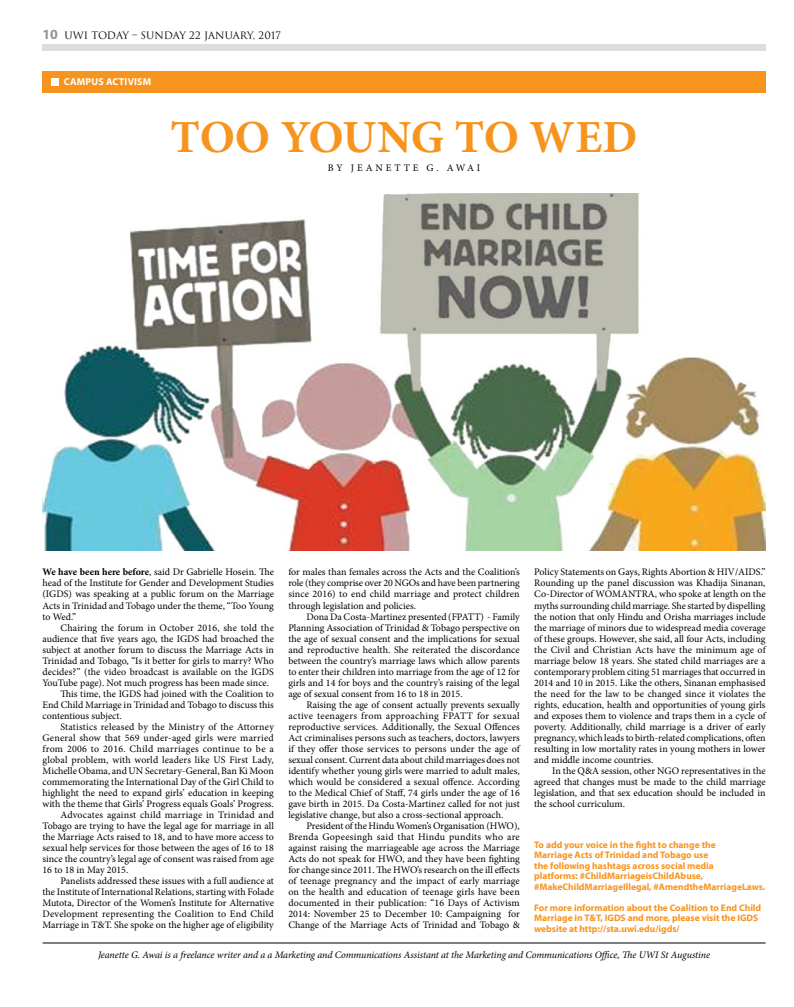
<style>
.page{position:relative;width:794px;height:1007px;background:#fff}
.page>*{position:absolute;margin:0;border:0;box-sizing:border-box;transform-origin:0 0}
.t1{font:700 46px "Minion Pro";letter-spacing:-.01em;color:#f7941e}
.t2{font:10px/11px "Minion Pro";color:#000;text-align:justify}
.t3{font:10px "Minion Pro";letter-spacing:.02em;color:#000}
.t4{font:italic 10px "Minion Pro";letter-spacing:-.01em;color:#000}
.t5{font:10px "Minion Pro";letter-spacing:.025em;color:#000}
.t6{font:10px "Trajan";color:#000}
.t7{font:10px "Minion Pro";letter-spacing:.29em;color:#000}
.t8{font:700 10px "Myriad Pro";letter-spacing:.02em;color:#fff}
.t9{font:700 9.5px/10.5px "Myriad Pro";color:#f7941e}
.s1{font-family:"Myriad Pro";font-weight:700;font-size:14px;color:#939598}
.s2{font-weight:700}
</style>
<div class="page">
<div style="left:42px;top:44px;width:723px;height:7px;background:#dcddde"></div>
<div style="left:42px;top:71px;width:723px;height:21px;background:#f7941e"></div>
<div style="left:52px;top:78px;width:7px;height:8px;background:#fff"></div>
<hr style="left:42px;top:942px;width:723px;height:1px;background:#000">
<img style="left:42px;top:193px;width:723px;height:357px">
<p class="t6" style="left:42px;top:29px;width:240px"><span class="s1">10</span> UWI TODAY – SUNDAY 22 JANUARY, 2017</p>
<p class="t8" style="left:64px;top:75px;width:89px">CAMPUS ACTIVISM</p>
<h1 class="t1" style="left:171px;top:105px;width:468px">TOO YOUNG TO WED</h1>
<p class="t7" style="left:328px;top:161px;width:154px">BY JEANETTE G. AWAI</p>
<p class="t2" style="left:42px;top:566px;width:233px"><span class="s2">We have been here before</span>, said Dr Gabrielle Hosein. The head of the Institute for Gender and Development Studies (IGDS) was speaking at a public forum on the Marriage Acts in Trinidad and Tobago under the theme, “Too Young to Wed.”</p>
<p class="t3" style="left:60px;top:620px;width:215px">Chairing the forum in October 2016, she told the</p>
<p class="t2" style="left:42px;top:632px;width:233px">audience that five years ago, the IGDS had broached the</p>
<p class="t2" style="left:42px;top:643px;width:233px">subject at another forum to discuss the Marriage Acts in</p>
<p class="t2" style="left:42px;top:654px;width:233px">Trinidad and Tobago, “Is it better for girls to marry? Who</p>
<p class="t2" style="left:42px;top:665px;width:233px">decides?” (the video broadcast is available on the IGDS</p>
<p class="t2" style="left:42px;top:676px;width:228px">YouTube page). Not much progress has been made since.</p>
<p class="t2" style="left:60px;top:687px;width:215px">This time, the IGDS had joined with the Coalition to</p>
<p class="t2" style="left:42px;top:698px;width:233px">End Child Marriage in Trinidad and Tobago to discuss this</p>
<p class="t2" style="left:42px;top:709px;width:81px">contentious subject.</p>
<p class="t2" style="left:60px;top:720px;width:215px">Statistics released by the Ministry of the Attorney</p>
<p class="t3" style="left:42px;top:730px;width:233px">General show that 569 under-aged girls were married</p>
<p class="t5" style="left:42px;top:741px;width:233px">from 2006 to 2016. Child marriages continue to be a</p>
<p class="t2" style="left:42px;top:753px;width:233px">global problem, with world leaders like US First Lady,</p>
<p class="t2" style="left:42px;top:764px;width:233px">Michelle Obama, and UN Secretary-General, Ban Ki Moon</p>
<p class="t2" style="left:42px;top:775px;width:233px">commemorating the International Day of the Girl Child to</p>
<p class="t2" style="left:42px;top:786px;width:233px">highlight the need to expand girls’ education in keeping</p>
<p class="t2" style="left:42px;top:797px;width:233px">with the theme that Girls’ Progress equals Goals’ Progress.</p>
<p class="t3" style="left:60px;top:807px;width:215px">Advocates against child marriage in Trinidad and</p>
<p class="t2" style="left:42px;top:819px;width:233px">Tobago are trying to have the legal age for marriage in all</p>
<p class="t2" style="left:42px;top:830px;width:233px">the Marriage Acts raised to 18, and to have more access to</p>
<p class="t2" style="left:42px;top:841px;width:233px">sexual help services for those between the ages of 16 to 18</p>
<p class="t2" style="left:42px;top:852px;width:233px">since the country’s legal age of consent was raised from age</p>
<p class="t2" style="left:42px;top:863px;width:87px">16 to 18 in May 2015.</p>
<p class="t2" style="left:60px;top:874px;width:215px">Panelists addressed these issues with a full audience at</p>
<p class="t2" style="left:42px;top:885px;width:233px">the Institute of International Relations, starting with Folade</p>
<p class="t2" style="left:42px;top:896px;width:233px">Mutota, Director of the Women’s Institute for Alternative</p>
<p class="t3" style="left:42px;top:906px;width:233px">Development representing the Coalition to End Child</p>
<p class="t2" style="left:42px;top:918px;width:233px">Marriage in T&amp;T. She spoke on the higher age of eligibility</p>
<p class="t2" style="left:288px;top:566px;width:233px">for males than females across the Acts and the Coalition’s role (they comprise over 20 NGOs and have been partnering since 2016) to end child marriage and protect children through legislation and policies.</p>
<p class="t2" style="left:288px;top:610px;width:233px;text-indent:18px">Dona Da Costa-Martinez presented (FPATT) - Family Planning Association of Trinidad &amp; Tobago perspective on the age of sexual consent and the implications for sexual and reproductive health. She reiterated the discordance between the country’s marriage laws which allow parents to enter their children into marriage from the age of 12 for girls and 14 for boys and the country’s raising of the legal age of sexual consent from 16 to 18 in 2015.</p>
<p class="t2" style="left:288px;top:698px;width:233px;text-indent:18px">Raising the age of consent actually prevents sexually active teenagers from approaching FPATT for sexual reproductive services. Additionally, the Sexual Offences Act criminalises persons such as teachers, doctors, lawyers if they offer those services to persons under the age of sexual consent. Current data about child marriages does not identify whether young girls were married to adult males, which would be considered a sexual offence. According to the Medical Chief of Staff, 74 girls under the age of 16 gave birth in 2015. Da Costa-Martinez called for not just legislative change, but also a cross-sectional approach.</p>
<p class="t2" style="left:288px;top:819px;width:233px;text-indent:18px">President of the Hindu Women’s Organisation (HWO), Brenda Gopeesingh said that Hindu pundits who are against raising the marriageable age across the Marriage Acts do not speak for HWO, and they have been fighting for change since 2011. The HWO’s research on the ill effects of teenage pregnancy and the impact of early marriage on the health and education of teenage girls have been documented in their publication: “16 Days of Activism 2014: November 25 to December 10: Campaigning for Change of the Marriage Acts of Trinidad and Tobago &amp;</p>
<p class="t2" style="left:534px;top:566px;width:233px">Policy Statements on Gays, Rights Abortion &amp; HIV/AIDS.” Rounding up the panel discussion was Khadija Sinanan, Co-Director of WOMANTRA, who spoke at length on the myths surrounding child marriage. She started by dispelling the notion that only Hindu and Orisha marriages include the marriage of minors due to widespread media coverage of these groups. However, she said, all four Acts, including the Civil and Christian Acts have the minimum age of marriage below 18 years. She stated child marriages are a contemporary problem citing 51 marriages that occurred in 2014 and 10 in 2015. Like the others, Sinanan emphasised the need for the law to be changed since it violates the rights, education, health and opportunities of young girls and exposes them to violence and traps them in a cycle of poverty. Additionally, child marriage is a driver of early pregnancy, which leads to birth-related complications, often resulting in low mortality rates in young mothers in lower and middle income countries.</p>
<p class="t2" style="left:534px;top:764px;width:233px;text-indent:18px">In the Q&amp;A session, other NGO representatives in the agreed that changes must be made to the child marriage legislation, and that sex education should be included in the school curriculum.</p>
<p class="t9" style="left:534px;top:839px;width:233px">To add your voice in the fight to change the<br>Marriage Acts of Trinidad and Tobago use<br>the following hashtags across social media<br>platforms: #ChildMarriageisChildAbuse, #MakeChildMarriageIllegal, #AmendtheMarriageLaws.</p>
<p class="t9" style="left:534px;top:901px;width:228px">For more information about the Coalition to End Child<br>Marriage in T&amp;T, IGDS and more, please visit the IGDS website at http://sta.uwi.edu/igds/</p>
<p class="t4" style="left:98px;top:947px;width:613px">Jeanette G. Awai is a freelance writer and a a Marketing and Communications Assistant at the Marketing and Communications Office, The UWI St Augustine</p>
</div>
